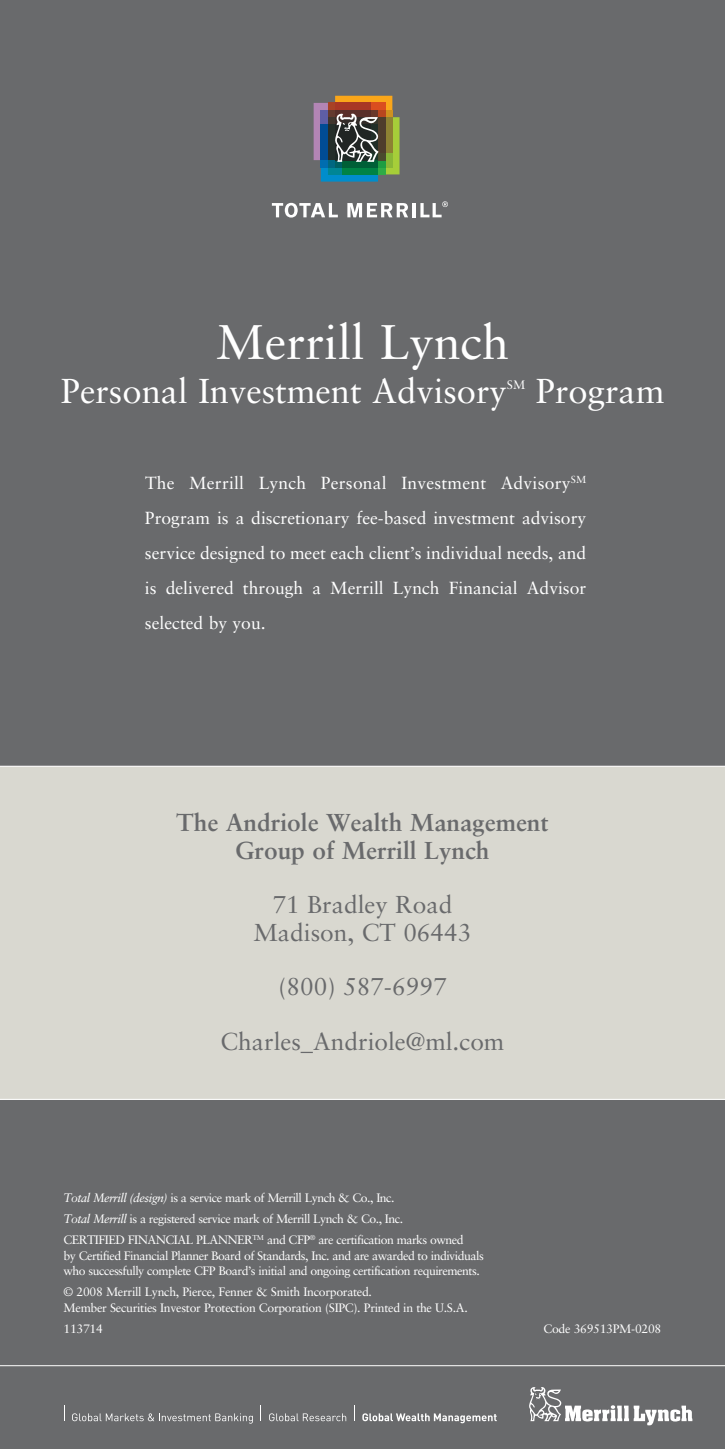
<style>
.page{position:relative;width:725px;height:1449px;background:#fff}
.page>*{position:absolute;margin:0;border:0;box-sizing:border-box;transform-origin:0 0}
.t1{font:48.65px "Sabon";color:#fff}
.t2{font:34.65px "Sabon";color:#fff}
.t3{font:24.5px/28px "Sabon";color:#696a6c;text-align:center}
.t4{font:700 24.5px/28px "Sabon";color:#696a6c;text-align:center}
.t5{font:17.5px/35px "Sabon";color:#fff;text-align:justify}
.t6{font:12.25px/20.8px "Sabon";letter-spacing:-.04em;color:#fff}
.s1{font-style:italic}
</style>
<div class="page">
<div style="left:0;top:0;width:724px;height:1449px;background:#696a6c"></div>
<svg style="left:313px;top:96px;width:86px;height:86px;background:#656f5d"></svg>
<svg style="left:272px;top:203px;width:66px;height:15px"></svg>
<svg style="left:347px;top:203px;width:61px;height:14px"></svg>
<hr style="left:412px;top:203px;width:3px;height:14px;background:#fff">
<svg style="left:420px;top:201px;width:28px;height:16px"></svg>
<hr style="left:0;top:1365px;width:724px;height:1px;background:#fff">
<svg style="left:529px;top:1387px;width:163px;height:38px"></svg>
<svg style="left:72px;top:1413px;width:181px;height:11px"></svg>
<svg style="left:269px;top:1413px;width:77px;height:8px"></svg>
<svg style="left:362px;top:1413px;width:134px;height:10px"></svg>
<svg style="left:354px;top:1406px;width:1px;height:15px"></svg>
<svg style="left:260px;top:1406px;width:1px;height:15px"></svg>
<svg style="left:64px;top:1406px;width:1px;height:15px"></svg>
<div style="left:0;top:766px;width:724px;height:334px;background:#d9d8d0"></div>
<h1 class="t1" style="left:216px;top:313px;width:294px">Merrill Lynch</h1>
<h2 class="t2" style="left:61px;top:370px;width:447px">Personal Investment Advisory</h2>
<p class="t6" style="left:507px;top:374px;width:20px">SM</p>
<h2 class="t2" style="left:535px;top:370px;width:130px">Program</h2>
<p class="t5" style="left:145px;top:465px;width:443px">The Merrill Lynch Personal Investment Advisory<sup>SM </sup>Program is a discretionary fee-based investment advisory service designed to meet each client’s individual needs, and is delivered through a Merrill Lynch Financial Advisor selected by you.</p>
<h3 class="t4" style="left:176px;top:808px;width:374px">The Andriole Wealth Management<br>Group of Merrill Lynch</h3>
<h3 class="t3" style="left:253px;top:890px;width:219px">71 Bradley Road<br>Madison, CT 06443</h3>
<h3 class="t3" style="left:278px;top:973px;width:170px">(800) 587-6997</h3>
<h3 class="t3" style="left:220px;top:1027px;width:285px">Charles_Andriole@ml.com</h3>
<p class="t6" style="left:64px;top:1187px;width:401px"><span class="s1">Total Merrill (design)</span> is a service mark of Merrill Lynch &amp; Co., Inc.<br><span class="s1">Total Merrill</span> is a registered service mark of Merrill Lynch &amp; Co., Inc.<br>CERTIFIED FINANCIAL PLANNER<sup>TM</sup> and CFP<sup>®</sup> are certification marks owned</p>
<p class="t6" style="left:64px;top:1247px;width:421px;line-height:15.8px">by Certified Financial Planner Board of Standards, Inc. and are awarded to individuals who successfully complete CFP Board’s initial and ongoing certification requirements.</p>
<p class="t6" style="left:64px;top:1284px;width:405px;line-height:15.8px">© 2008 Merrill Lynch, Pierce, Fenner &amp; Smith Incorporated.<br>Member Securities Investor Protection Corporation (SIPC). Printed in the U.S.A.</p>
<p class="t6" style="left:64px;top:1318px;width:41px">113714</p>
<p class="t6" style="left:543px;top:1318px;width:119px">Code 369513PM-0208</p>
</div>
